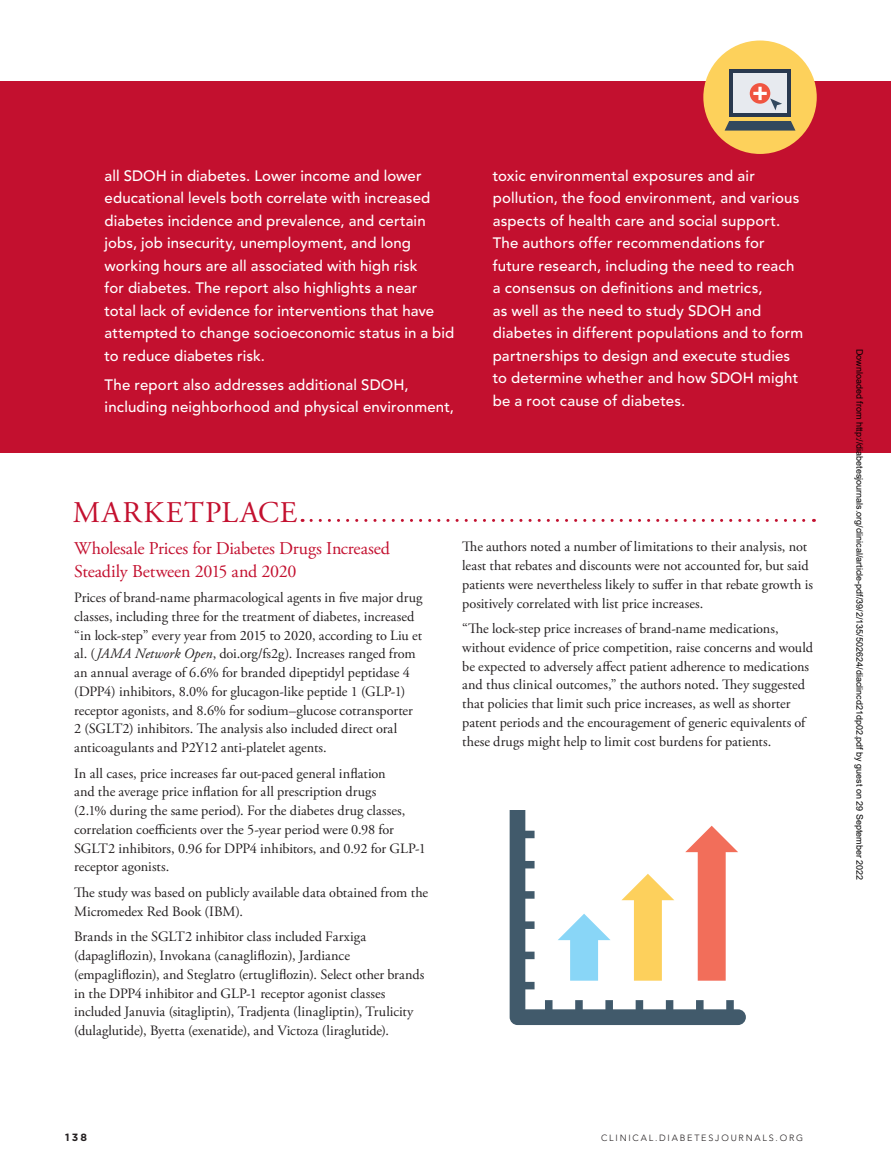
<style>
.page{position:relative;width:891px;height:1175px;background:#fff}
.page>*{position:absolute;margin:0;border:0;box-sizing:border-box;transform-origin:0 0}
.M_-_MAIN_HEAD{font:30px "Adobe Garamond Pro";letter-spacing:.05em;color:#c3102f}
.M_-_H1{font:18px/22.5px "Adobe Garamond Pro";letter-spacing:-.01em;color:#c3102f}
.A_-_body{font:500 15px/22.5px "Avenir LT Std";letter-spacing:.01em;color:#fff}
.M_-_body{font:14.25px/18.8px "Adobe Garamond Pro";color:#231f20}
.t1{font:700 10.5px "Gotham";color:#231f20}
.t2{font:9px "Arial";color:#000}
.t3{font:300 9px "Avenir LT Std";letter-spacing:.2em;color:#231f20}
.s1{font-style:italic}
</style>
<div class="page">
<div style="left:0;top:81px;width:891px;height:372px;background:#c3102f"></div>
<div style="left:703px;top:40px;width:114px;height:114px;background:#fdd15b;border-radius:50%"></div>
<div style="left:729px;top:70px;width:62px;height:47px;background:#29394f"></div>
<div style="left:734px;top:74px;width:53px;height:39px;background:#e7eaef"></div>
<svg style="left:725px;top:121px;width:70px;height:10px"></svg>
<div style="left:750px;top:83px;width:20px;height:21px;background:#f05541;border-radius:50%"></div>
<svg style="left:753px;top:87px;width:29px;height:23px"></svg>
<svg style="left:311px;top:519px;width:503px;height:3px"></svg>
<svg style="left:510px;top:810px;width:236px;height:215px"></svg>
<svg style="left:558px;top:913px;width:53px;height:67px"></svg>
<svg style="left:621px;top:873px;width:53px;height:107px"></svg>
<svg style="left:685px;top:825px;width:53px;height:155px"></svg>
<p class="A_-_body" style="left:105px;top:164px;width:351px">all SDOH in diabetes. Lower income and lower educational levels both correlate with increased diabetes incidence and prevalence, and certain jobs, job insecurity, unemployment, and long working hours are all associated with high risk<br>for diabetes. The report also highlights a near<br>total lack of evidence for interventions that have attempted to change socioeconomic status in a bid to reduce diabetes risk.</p>
<p class="A_-_body" style="left:105px;top:374px;width:351px">The report also addresses additional SDOH, including neighborhood and physical environment,</p>
<p class="A_-_body" style="left:493px;top:164px;width:312px">toxic environmental exposures and air pollution, the food environment, and various aspects of health care and social support.<br>The authors offer recommendations for future research, including the need to reach a consensus on definitions and metrics,<br>as well as the need to study SDOH and diabetes in different populations and to form partnerships to design and execute studies to determine whether and how SDOH might be a root cause of diabetes.</p>
<p class="M_-_MAIN_HEAD" style="left:73px;top:495px;width:226px">MARKETPLACE</p>
<p class="M_-_H1" style="left:74px;top:538px;width:317px">Wholesale Prices for Diabetes Drugs Increased<br>Steadily Between 2015 and 2020</p>
<p class="M_-_body" style="left:74px;top:588px;width:350px">Prices of brand-name pharmacological agents in five major drug classes, including three for the treatment of diabetes, increased “in lock-step” every year from 2015 to 2020, according to Liu et al. (<span class="s1">JAMA Network Open</span>, doi.org/fs2g). Increases ranged from an annual average of 6.6% for branded dipeptidyl peptidase 4 (DPP4) inhibitors, 8.0% for glucagon-like peptide 1 (GLP-1) receptor agonists, and 8.6% for sodium–glucose cotransporter 2 (SGLT2) inhibitors. The analysis also included direct oral anticoagulants and P2Y12 anti-platelet agents.</p>
<p class="M_-_body" style="left:74px;top:764px;width:353px">In all cases, price increases far out-paced general inflation<br>and the average price inflation for all prescription drugs<br>(2.1% during the same period). For the diabetes drug classes, correlation coefficients over the 5-year period were 0.98 for SGLT2 inhibitors, 0.96 for DPP4 inhibitors, and 0.92 for GLP-1 receptor agonists.</p>
<p class="M_-_body" style="left:74px;top:883px;width:355px">The study was based on publicly available data obtained from the<br>Micromedex Red Book (IBM).</p>
<p class="M_-_body" style="left:74px;top:927px;width:352px">Brands in the SGLT2 inhibitor class included Farxiga (dapagliflozin), Invokana (canagliflozin), Jardiance (empagliflozin), and Steglatro (ertugliflozin). Select other brands in the DPP4 inhibitor and GLP-1 receptor agonist classes included Januvia (sitagliptin), Tradjenta (linagliptin), Trulicity (dulaglutide), Byetta (exenatide), and Victoza (liraglutide).</p>
<p class="M_-_body" style="left:462px;top:538px;width:352px">The authors noted a number of limitations to their analysis, not least that rebates and discounts were not accounted for, but said patients were nevertheless likely to suffer in that rebate growth is positively correlated with list price increases.</p>
<p class="M_-_body" style="left:462px;top:620px;width:352px">“The lock-step price increases of brand-name medications, without evidence of price competition, raise concerns and would be expected to adversely affect patient adherence to medications and thus clinical outcomes,” the authors noted. They suggested that policies that limit such price increases, as well as shorter patent periods and the encouragement of generic equivalents of these drugs might help to limit cost burdens for patients.</p>
<p class="t1" style="left:65px;top:1130px;width:23px">138</p>
<p class="t3" style="left:601px;top:1132px;width:204px">CLINICAL.DIABETESJOURNALS.ORG</p>
<p class="t2" style="left:863px;top:349px;width:533px;rotate:90deg">Downloaded from http://diabetesjournals.org/clinical/article-pdf/39/2/135/502624/diaclincd21dp02.pdf by guest on 29 September 2022</p>
</div>
